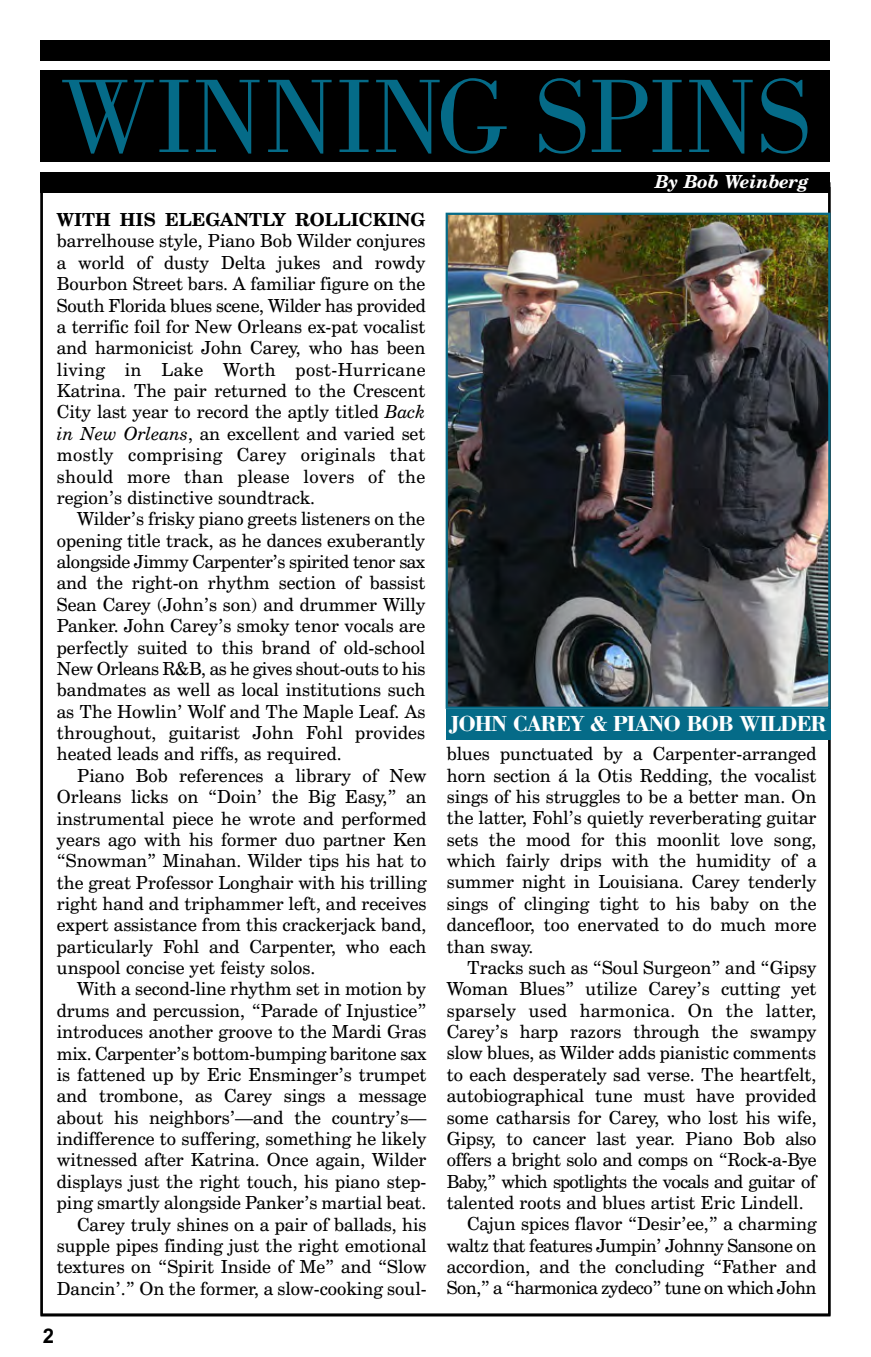
<style>
.page{position:relative;width:871px;height:1357px;background:#fff}
.page>*{position:absolute;margin:0;border:0;box-sizing:border-box;transform-origin:0 0}
.t1{font:108px "Bodoni";color:#056b88}
.t2{font:700 22.5px "Bodoni";letter-spacing:-.05em;color:#fff}
.t3{font:700 20.25px "Arial";color:#000}
.t4{font:18px/21.4px "Century Schoolbook BT";color:#000;text-align:justify}
.t5{font:18px "Century Schoolbook BT";letter-spacing:-.025em;color:#000}
.t6{font:18px "Century Schoolbook BT";letter-spacing:-.04em;color:#000}
.t7{font:18px "Century Schoolbook BT";letter-spacing:.02em;color:#000}
.t8{font:700 18px "Century Schoolbook BT";color:#000}
.t9{font:italic 700 18px "Century Schoolbook BT";color:#fff}
.s1{font-style:italic}
</style>
<div class="page">
<div style="left:40px;top:40px;width:790px;height:21px;background:#000"></div>
<div style="left:40px;top:71px;width:790px;height:91px;background:#000"></div>
<div style="left:40px;top:172px;width:790px;height:20px;background:#000"></div>
<img style="left:449px;top:216px;width:378px;height:490px">
<div style="left:446px;top:213px;width:384px;height:496px;border:2px solid #056b88"></div>
<div style="left:446px;top:709px;width:384px;height:30px;background:#056b88"></div>
<h1 class="t1" style="left:60px;top:77px;width:753px">WINNING SPINS</h1>
<p class="t8" style="left:57px;top:213px;width:370px">WITH HIS ELEGANTLY ROLLICKING</p>
<p class="t4" style="left:57px;top:232px;width:370px">barrelhouse style, Piano Bob Wilder conjures a world of dusty Delta jukes and rowdy Bourbon Street bars. A familiar figure on the South Florida blues scene, Wilder has provided a terrific foil for New Orleans ex-pat vocalist and harmonicist John Carey, who has been living in Lake Worth post-Hurricane Katrina. The pair returned to the Crescent City last year to record the aptly titled <span class="s1">Back in New Orleans</span>, an excellent and varied set mostly comprising Carey originals that should more than please lovers of the region’s distinctive soundtrack.</p>
<p class="t4" style="left:57px;top:510px;width:370px;text-indent:20px">Wilder’s frisky piano greets listeners on the opening title track, as he dances exuberantly alongside Jimmy Carpenter’s spirited tenor sax and the right-on rhythm section of bassist Sean Carey (John’s son) and drummer Willy Panker. John Carey’s smoky tenor vocals are perfectly suited to this brand of old-school New Orleans R&amp;B, as he gives shout-outs to his bandmates as well as local institutions such as The Howlin’ Wolf and The Maple Leaf. As throughout, guitarist John Fohl provides heated leads and riffs, as required.</p>
<p class="t4" style="left:57px;top:766px;width:371px;text-indent:20px">Piano Bob references a library of New Orleans licks on “Doin’ the Big Easy,” an instrumental piece he wrote and performed years ago with his former duo partner Ken “Snowman” Minahan. Wilder tips his hat to the great Professor Longhair with his trilling right hand and triphammer left, and receives expert assistance from this crackerjack band, particularly Fohl and Carpenter, who each unspool concise yet feisty solos.</p>
<p class="t4" style="left:57px;top:980px;width:371px;text-align:right">With a second-line rhythm set in motion by drums and percussion, “Parade of Injustice” introduces another groove to the Mardi Gras mix. Carpenter’s bottom-bumping baritone sax is fattened up by Eric Ensminger’s trumpet and trombone, as Carey sings a message about his neighbors’—and the country’s— indifference to suffering, something he likely witnessed after Katrina. Once again, Wilder displays just the right touch, his piano step&shy;ping smartly alongside Panker’s martial beat.<br>Carey truly shines on a pair of ballads, his supple pipes finding just the right emotional textures on “Spirit Inside of Me” and “Slow Dancin’.” On the former, a slow-cooking soul-</p>
<p class="t3" style="left:43px;top:1329px;width:13px">2</p>
<p class="t9" style="left:655px;top:175px;width:155px">By Bob Weinberg</p>
<p class="t2" style="left:449px;top:710px;width:378px">JOHN CAREY &amp; PIANO BOB WILDER</p>
<p class="t4" style="left:447px;top:745px;width:371px">blues punctuated by a Carpenter-arranged horn section á la Otis Redding, the vocalist sings of his struggles to be a better man. On the latter, Fohl’s quietly reverberating guitar sets the mood for this moonlit love song, which fairly drips with the humidity of a summer night in Louisiana. Carey tenderly sings of clinging tight to his baby on the dancefloor, too enervated to do much more than sway.</p>
<p class="t4" style="left:467px;top:958px;width:351px">Tracks such as “Soul Surgeon” and “Gipsy</p>
<p class="t4" style="left:447px;top:980px;width:371px">Woman Blues” utilize Carey’s cutting yet</p>
<p class="t7" style="left:447px;top:1003px;width:371px">sparsely used harmonica. On the latter,</p>
<p class="t4" style="left:447px;top:1023px;width:371px">Carey’s harp razors through the swampy</p>
<p class="t4" style="left:447px;top:1044px;width:371px">slow blues, as Wilder adds pianistic comments</p>
<p class="t4" style="left:447px;top:1065px;width:371px">to each desperately sad verse. The heartfelt,</p>
<p class="t4" style="left:447px;top:1087px;width:371px">autobiographical tune must have provided</p>
<p class="t4" style="left:447px;top:1108px;width:371px">some catharsis for Carey, who lost his wife,</p>
<p class="t4" style="left:447px;top:1129px;width:371px">Gipsy, to cancer last year. Piano Bob also</p>
<p class="t4" style="left:447px;top:1151px;width:371px">offers a bright solo and comps on “Rock-a-Bye</p>
<p class="t6" style="left:447px;top:1174px;width:371px">Baby,” which spotlights the vocals and guitar of</p>
<p class="t4" style="left:447px;top:1193px;width:358px">talented roots and blues artist Eric Lindell.</p>
<p class="t4" style="left:467px;top:1215px;width:351px">Cajun spices flavor “Desir’ee,” a charming</p>
<p class="t5" style="left:447px;top:1239px;width:371px">waltz that features Jumpin’ Johnny Sansone on</p>
<p class="t4" style="left:447px;top:1258px;width:371px">accordion, and the concluding “Father and</p>
<p class="t5" style="left:447px;top:1281px;width:371px">Son,” a “harmonica zydeco” tune on which John</p>
</div>
